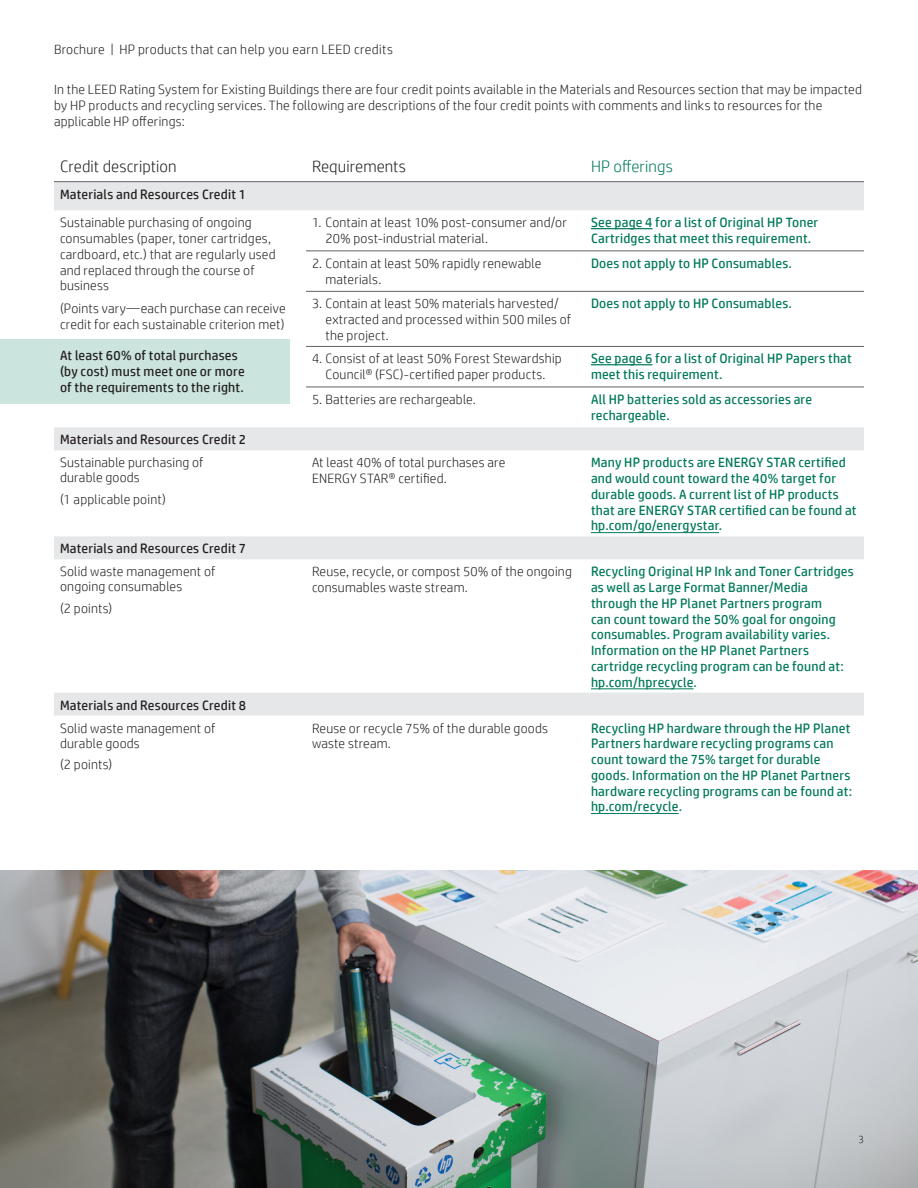
<style>
.page{position:relative;width:918px;height:1188px;background:#fff}
.page>*{position:absolute;margin:0;border:0;box-sizing:border-box;transform-origin:0 0}
.Table_text{font:300 16.5px "HP Simplified";letter-spacing:.005em;color:#231f20}
.Table_title{font:300 16.5px "HP Simplified";letter-spacing:.005em;color:#231f20}
.Body{font:300 16.5px "HP Simplified";letter-spacing:.005em;color:#007959}
.Body-2{font:13.5px/15.8px "HP Simplified";letter-spacing:.015em;color:#007959}
.Body-3{font:300 13.5px/15.8px "HP Simplified";letter-spacing:.015em;color:#231f20}
.Body_before_bullet{font:300 13.5px/15px "HP Simplified";letter-spacing:.015em;color:#231f20}
.Table_text-2{font:300 13.5px/15px "HP Simplified";letter-spacing:.015em;color:#231f20}
.Table_text-3{font:13.5px "HP Simplified";letter-spacing:.015em;color:#231f20}
.Body-4{font:13.5px/15.8px "HP Simplified";letter-spacing:.015em;color:#231f20}
.Body_before_bullet-2{font:13.5px "HP Simplified";letter-spacing:.015em;color:#231f20}
.t1{font:300 10.5px "HP Simplified";color:#231f20}
</style>
<div class="page">
<img style="left:0;top:870px;width:918px;height:318px">
<div style="left:0;top:339px;width:290px;height:65px;background:#cce4de"></div>
<svg style="left:54px;top:182px;width:810px;height:534px"></svg>
<hr style="left:306px;top:250px;width:279px;height:1px;background:#5f6368">
<hr style="left:585px;top:250px;width:279px;height:1px;background:#5f6368">
<hr style="left:306px;top:291px;width:279px;height:1px;background:#5f6368">
<hr style="left:585px;top:291px;width:279px;height:1px;background:#5f6368">
<hr style="left:306px;top:346px;width:279px;height:1px;background:#5f6368">
<hr style="left:585px;top:346px;width:279px;height:1px;background:#5f6368">
<hr style="left:306px;top:387px;width:279px;height:1px;background:#5f6368">
<hr style="left:585px;top:387px;width:279px;height:1px;background:#5f6368">
<hr style="left:54px;top:181px;width:252px;height:1px;background:#5f6368">
<hr style="left:306px;top:181px;width:279px;height:1px;background:#5f6368">
<hr style="left:585px;top:181px;width:279px;height:1px;background:#5f6368">
<hr style="left:591px;top:228px;width:62px;height:1px;background:#007959">
<hr style="left:591px;top:364px;width:62px;height:1px;background:#007959">
<hr style="left:591px;top:532px;width:128px;height:1px;background:#007959">
<hr style="left:591px;top:689px;width:103px;height:1px;background:#007959">
<hr style="left:591px;top:813px;width:88px;height:1px;background:#007959">
<p class="Body-3" style="left:54px;top:41px;width:341px">Brochure | HP products that can help you earn LEED credits</p>
<p class="Body-3" style="left:54px;top:81px;width:809px">In the LEED Rating System for Existing Buildings there are four credit points available in the Materials and Resources section that may be impacted by HP products and recycling services. The following are descriptions of the four credit points with comments and links to resources for the applicable HP offerings:</p>
<p class="Table_text" style="left:60px;top:156px;width:118px">Credit description</p>
<p class="Table_title" style="left:312px;top:156px;width:96px">Requirements</p>
<p class="Body" style="left:591px;top:156px;width:83px">HP offerings</p>
<p class="Table_text-3" style="left:60px;top:185px;width:188px">Materials and Resources Credit 1</p>
<p class="Body-3" style="left:60px;top:214px;width:217px">Sustainable purchasing of ongoing consumables (paper, toner cartridges, cardboard, etc.) that are regularly used and replaced through the course of business</p>
<p class="Body-3" style="left:60px;top:300px;width:227px">(Points vary—each purchase can receive credit for each sustainable criterion met)</p>
<p class="Body-4" style="left:60px;top:347px;width:186px">At least 60% of total purchases (by cost) must meet one or more of the requirements to the right.</p>
<p class="Body-3" style="left:326px;top:214px;width:243px;text-indent:-14px">1. Contain at least 10% post-consumer and/or<br>20% post-industrial material.</p>
<p class="Body-2" style="left:591px;top:215px;width:229px">See page 4 for a list of Original HP Toner<br>Cartridges that meet this requirement.</p>
<p class="Body-3" style="left:326px;top:255px;width:217px;text-indent:-14px">2. Contain at least 50% rapidly renewable materials.</p>
<p class="Body-2" style="left:591px;top:255px;width:202px">Does not apply to HP Consumables.</p>
<p class="Body-3" style="left:326px;top:295px;width:247px;text-indent:-14px">3. Contain at least 50% materials harvested/ extracted and processed within 500 miles of the project.</p>
<p class="Body-2" style="left:591px;top:296px;width:202px">Does not apply to HP Consumables.</p>
<p class="Body-3" style="left:312px;top:350px;width:251px;text-align:center">4. Consist of at least 50% Forest Stewardship<br>Council® (FSC)-certified paper products.</p>
<p class="Body-2" style="left:591px;top:351px;width:262px">See page 6 for a list of Original HP Papers that meet this requirement.</p>
<p class="Body-3" style="left:312px;top:391px;width:165px">5. Batteries are rechargeable.</p>
<p class="Body-2" style="left:591px;top:391px;width:223px">All HP batteries sold as accessories are rechargeable.</p>
<p class="Table_text-3" style="left:60px;top:431px;width:188px">Materials and Resources Credit 2</p>
<p class="Table_text-2" style="left:60px;top:455px;width:145px">Sustainable purchasing of durable goods</p>
<p class="Table_text-2" style="left:60px;top:492px;width:107px">(1 applicable point)</p>
<p class="Table_text-3" style="left:60px;top:540px;width:188px">Materials and Resources Credit 7</p>
<p class="Body_before_bullet" style="left:60px;top:564px;width:157px">Solid waste management of ongoing consumables</p>
<p class="Body_before_bullet" style="left:60px;top:601px;width:54px">(2 points)</p>
<p class="Body_before_bullet-2" style="left:60px;top:696px;width:188px">Materials and Resources Credit 8</p>
<p class="Body_before_bullet" style="left:60px;top:720px;width:157px">Solid waste management of durable goods</p>
<p class="Body_before_bullet" style="left:60px;top:757px;width:54px">(2 points)</p>
<p class="Table_text-2" style="left:312px;top:454px;width:195px;line-height:15.8px">At least 40% of total purchases are<br>ENERGY STAR® certified.</p>
<p class="Body-2" style="left:591px;top:455px;width:267px">Many HP products are ENERGY STAR certified and would count toward the 40% target for durable goods. A current list of HP products that are ENERGY STAR certified can be found at hp.com/go/energystar.</p>
<p class="Body_before_bullet" style="left:312px;top:563px;width:261px;line-height:15.8px">Reuse, recycle, or compost 50% of the ongoing consumables waste stream.</p>
<p class="Body-2" style="left:591px;top:564px;width:264px">Recycling Original HP Ink and Toner Cartridges as well as Large Format Banner/Media through the HP Planet Partners program<br>can count toward the 50% goal for ongoing consumables. Program availability varies.<br>Information on the HP Planet Partners cartridge recycling program can be found at: hp.com/hprecycle.</p>
<p class="Body_before_bullet" style="left:312px;top:720px;width:237px;line-height:15.8px">Reuse or recycle 75% of the durable goods waste stream.</p>
<p class="Body-2" style="left:591px;top:720px;width:263px">Recycling HP hardware through the HP Planet Partners hardware recycling programs can count toward the 75% target for durable goods. Information on the HP Planet Partners hardware recycling programs can be found at: hp.com/recycle.</p>
<p class="t1" style="left:859px;top:1132px;width:7px">3</p>
</div>
